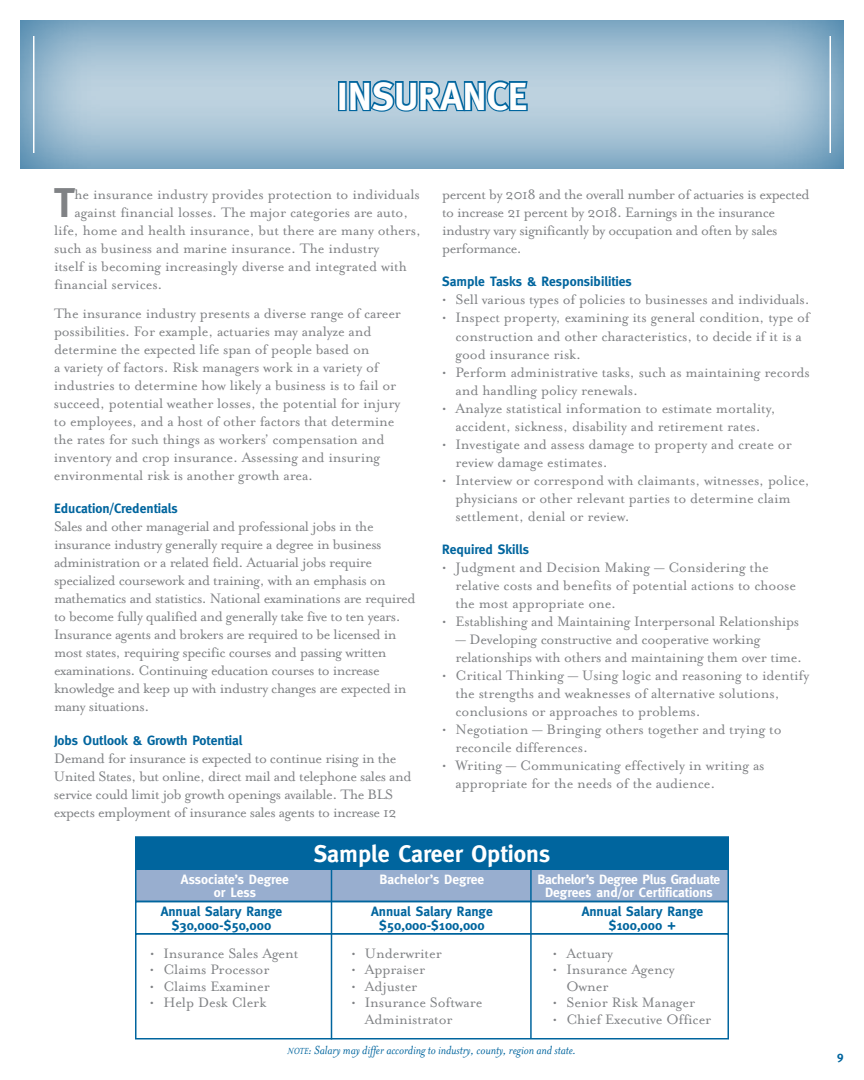
<style>
.page{position:relative;width:864px;height:1080px;background:#fff}
.page>*{position:absolute;margin:0;border:0;box-sizing:border-box;transform-origin:0 0}
.t1{font:700 41.55px "Meta";color:#808285}
.t2{font:700 39px "Meta";letter-spacing:.07em;color:#fff}
.t3{font:700 24px "Meta";color:#fff}
.t4{font:15.75px/18px "Mrs Eaves Roman";letter-spacing:-.01em;color:#808285}
.t5{font:15.75px/18px "Mrs Eaves Roman";letter-spacing:-.03em;color:#808285}
.t6{font:700 13.5px/13.5px "Meta";color:#00659e;text-align:center}
.t7{font:italic 13.5px "Mrs Eaves";letter-spacing:-.005em;color:#00659e}
.t8{font:700 13.5px/13.5px "Meta";letter-spacing:-.02em;color:#fff;text-align:center}
.t9{font:700 13.5px/13.5px "Meta";color:#fff;text-align:center}
.t10{font:700 12px "Meta";color:#00659e}
.s1{font-size:10.2px}
</style>
<div class="page">
<div style="left:20px;top:20px;width:825px;height:151px;background:#00659e;opacity:.75"></div>
<hr style="left:33px;top:36px;width:1px;height:117px;background:#fff">
<hr style="left:830px;top:36px;width:1px;height:117px;background:#fff">
<div style="left:338px;top:81px;width:9px;height:30px;border:3px solid #00659e"></div>
<svg style="left:348px;top:20px;width:181px;height:151px;background:#90b6cd"></svg>
<div style="left:135px;top:933px;width:594px;height:107px;border:2px solid #00659e"></div>
<div style="left:136px;top:837px;width:592px;height:32px;background:#00659e"></div>
<div style="left:135px;top:836px;width:594px;height:34px;border:2px solid #00659e"></div>
<div style="left:136px;top:869px;width:592px;height:33px;background:#98aecf"></div>
<div style="left:135px;top:868px;width:594px;height:34px;border:2px solid #00659e"></div>
<div style="left:135px;top:901px;width:594px;height:33px;border:2px solid #00659e"></div>
<hr style="left:331px;top:865px;width:1px;height:175px;background:#00659e">
<hr style="left:530px;top:864px;width:2px;height:175px;background:#00659e">
<h2 class="t2" style="left:337px;top:74px;width:192px">insurance</h2>
<h1 class="t1" style="left:54px;top:178px;width:22px">T</h1>
<p class="t4" style="left:75px;top:185px;width:347px">he insurance industry provides protection to individuals</p>
<p class="t4" style="left:75px;top:203px;width:335px">against financial losses. The major categories are auto,</p>
<p class="t4" style="left:54px;top:221px;width:369px">life, home and health insurance, but there are many others,</p>
<p class="t4" style="left:54px;top:239px;width:327px">such as business and marine insurance. The industry</p>
<p class="t4" style="left:54px;top:257px;width:354px">itself is becoming increasingly diverse and integrated with</p>
<p class="t4" style="left:54px;top:275px;width:110px">financial services.</p>
<p class="t4" style="left:54px;top:304px;width:349px">The insurance industry presents a diverse range of career possibilities. For example, actuaries may analyze and determine the expected life span of people based on<br>a variety of factors. Risk managers work in a variety of industries to determine how likely a business is to fail or succeed, potential weather losses, the potential for injury to employees, and a host of other factors that determine the rates for such things as workers’ compensation and inventory and crop insurance. Assessing and insuring environmental risk is another growth area.</p>
<p class="t6" style="left:54px;top:502px;width:125px">Education/Credentials</p>
<p class="t5" style="left:54px;top:518px;width:363px">Sales and other managerial and professional jobs in the insurance industry generally require a degree in business administration or a related field. Actuarial jobs require specialized coursework and training, with an emphasis on mathematics and statistics. National examinations are required to become fully qualified and generally take five to ten years.<br>Insurance agents and brokers are required to be licensed in most states, requiring specific courses and passing written examinations. Continuing education courses to increase knowledge and keep up with industry changes are expected in many situations.</p>
<p class="t6" style="left:54px;top:734px;width:190px">Jobs Outlook &amp; Growth Potential</p>
<p class="t5" style="left:54px;top:750px;width:359px">Demand for insurance is expected to continue rising in the United States, but online, direct mail and telephone sales and service could limit job growth openings available. The BLS expects employment of insurance sales agents to increase 12</p>
<p class="t5" style="left:442px;top:185px;width:369px">percent by 2018 and the overall number of actuaries is expected to increase 21 percent by 2018. Earnings in the insurance industry vary significantly by occupation and often by sales performance.</p>
<p class="t6" style="left:442px;top:275px;width:191px">Sample Tasks &amp; Responsibilities</p>
<p class="t4" style="left:442px;top:291px;width:369px">• Sell various types of policies to businesses and individuals.</p>
<p class="t4" style="left:456px;top:309px;width:356px;text-indent:-13px">• Inspect property, examining its general condition, type of construction and other characteristics, to decide if it is a good insurance risk.</p>
<p class="t4" style="left:456px;top:363px;width:356px;text-indent:-14px">• Perform administrative tasks, such as maintaining records and handling policy renewals.</p>
<p class="t4" style="left:442px;top:399px;width:335px;text-align:center">• Analyze statistical information to estimate mortality, accident, sickness, disability and retirement rates.</p>
<p class="t4" style="left:456px;top:435px;width:338px;text-indent:-13px">• Investigate and assess damage to property and create or review damage estimates.</p>
<p class="t4" style="left:456px;top:471px;width:356px;text-indent:-13px">• Interview or correspond with claimants, witnesses, police, physicians or other relevant parties to determine claim settlement, denial or review.</p>
<p class="t6" style="left:442px;top:543px;width:88px">Required Skills</p>
<p class="t4" style="left:456px;top:559px;width:342px;text-indent:-13px">• Judgment and Decision Making — Considering the relative costs and benefits of potential actions to choose the most appropriate one.</p>
<p class="t4" style="left:442px;top:613px;width:359px">• Establishing and Maintaining Interpersonal Relationships</p>
<p class="t4" style="left:456px;top:631px;width:348px">— Developing constructive and cooperative working relationships with others and maintaining them over time.</p>
<p class="t4" style="left:456px;top:667px;width:355px;text-indent:-13px">• Critical Thinking — Using logic and reasoning to identify the strengths and weaknesses of alternative solutions, conclusions or approaches to problems.</p>
<p class="t4" style="left:456px;top:721px;width:328px;text-indent:-13px">• Negotiation — Bringing others together and trying to reconcile differences.</p>
<p class="t4" style="left:455px;top:757px;width:311px;text-indent:-13px">• Writing — Communicating effectively in writing as appropriate for the needs of the audience.</p>
<h3 class="t3" style="left:314px;top:840px;width:238px">Sample Career Options</h3>
<p class="t9" style="left:181px;top:872px;width:110px">Associate’s Degree or Less</p>
<p class="t9" style="left:380px;top:872px;width:106px">Bachelor’s Degree</p>
<p class="t8" style="left:538px;top:872px;width:184px">Bachelor’s Degree Plus Graduate<br>Degrees and/or Certifications</p>
<p class="t6" style="left:161px;top:905px;width:123px">Annual Salary Range $30,000-$50,000</p>
<p class="t6" style="left:371px;top:905px;width:123px">Annual Salary Range $50,000-$100,000</p>
<p class="t6" style="left:582px;top:905px;width:123px">Annual Salary Range $100,000 +</p>
<p class="t4" style="left:150px;top:944px;width:150px">• Insurance Sales Agent</p>
<p class="t4" style="left:150px;top:961px;width:121px">• Claims Processor</p>
<p class="t4" style="left:150px;top:977px;width:121px">• Claims Examiner</p>
<p class="t4" style="left:150px;top:994px;width:118px">• Help Desk Clerk</p>
<p class="t4" style="left:351px;top:944px;width:92px">• Underwriter</p>
<p class="t4" style="left:351px;top:961px;width:75px">• Appraiser</p>
<p class="t4" style="left:351px;top:977px;width:67px">• Adjuster</p>
<p class="t4" style="left:365px;top:995px;width:119px;line-height:16.5px;text-indent:-13px">• Insurance Software<br>Administrator</p>
<p class="t4" style="left:553px;top:944px;width:62px">• Actuary</p>
<p class="t4" style="left:566px;top:962px;width:110px;line-height:16.5px;text-indent:-13px">• Insurance Agency<br>Owner</p>
<p class="t4" style="left:553px;top:994px;width:144px">• Senior Risk Manager</p>
<p class="t4" style="left:553px;top:1010px;width:160px">• Chief Executive Officer</p>
<p class="t7" style="left:288px;top:1042px;width:290px"><span class="s1">note</span>: Salary may differ according to industry, county, region and state.</p>
<p class="t10" style="left:837px;top:1049px;width:8px">9</p>
</div>
